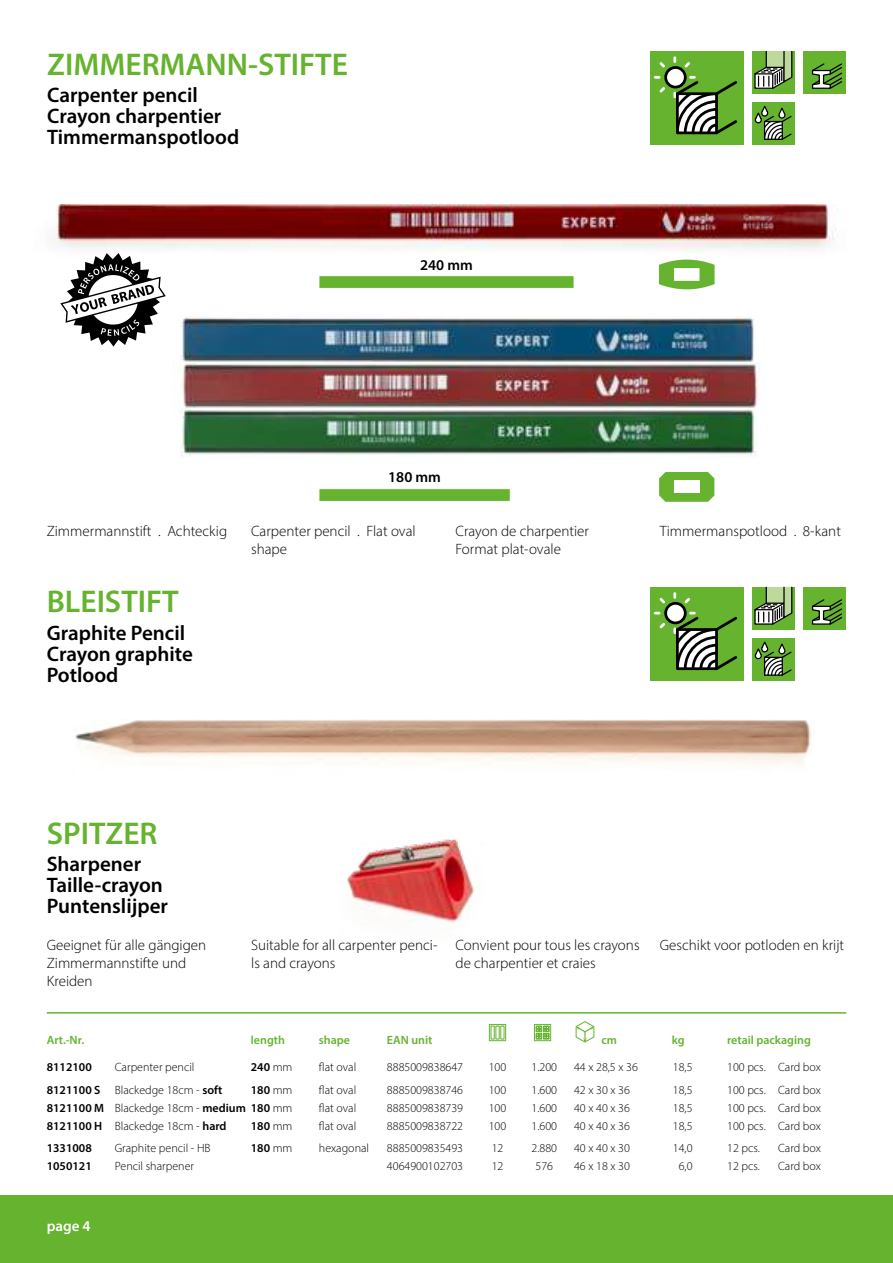
<style>
.page{position:relative;width:893px;height:1263px;background:#fff}
.page>*{position:absolute;margin:0;border:0;box-sizing:border-box;transform-origin:0 0}
.t1{font:600 31.5px "Myriad Pro";color:#65b32e}
.t2{font:600 21px/21px "Myriad Pro";color:#000}
.t3{font:300 15px/18px "Myriad Pro";color:#000}
.t4{font:600 15px "Myriad Pro";color:#000}
.t5{font:600 15px "Myriad Pro";color:#fff}
.t6{font:300 12px "Myriad Pro";color:#000}
.t7{font:600 12px "Myriad Pro";color:#000}
.t8{font:600 12px "Myriad Pro";color:#65b32e}
.s1{font-weight:300}
.s2{font-weight:600}
</style>
<div class="page">
<div style="left:0;top:1195px;width:893px;height:68px;background:#65b32e"></div>
<img style="left:347px;top:838px;width:128px;height:86px">
<hr style="left:47px;top:1012px;width:799px;height:1px;background:#65b32e">
<img style="left:181px;top:317px;width:574px;height:46px">
<img style="left:180px;top:363px;width:580px;height:58px">
<img style="left:181px;top:410px;width:579px;height:47px">
<div style="left:650px;top:51px;width:94px;height:94px;background:#65b32e"></div>
<div style="left:666px;top:68px;width:19px;height:19px;background:#fff;border-radius:50%"></div>
<div style="left:664px;top:66px;width:23px;height:22px;border:3px solid #000;border-radius:50%"></div>
<svg style="left:659px;top:58px;width:17px;height:12px"></svg>
<svg style="left:682px;top:62px;width:8px;height:8px"></svg>
<svg style="left:655px;top:76px;width:82px;height:59px"></svg>
<div style="left:650px;top:587px;width:94px;height:93px;background:#65b32e"></div>
<div style="left:666px;top:603px;width:19px;height:20px;background:#fff;border-radius:50%"></div>
<div style="left:664px;top:602px;width:23px;height:22px;border:3px solid #000;border-radius:50%"></div>
<svg style="left:659px;top:593px;width:17px;height:13px"></svg>
<svg style="left:682px;top:598px;width:8px;height:8px"></svg>
<svg style="left:655px;top:612px;width:82px;height:59px"></svg>
<div style="left:752px;top:102px;width:43px;height:43px;background:#65b32e"></div>
<svg style="left:754px;top:105px;width:38px;height:35px"></svg>
<div style="left:752px;top:638px;width:43px;height:42px;background:#65b32e"></div>
<svg style="left:754px;top:641px;width:38px;height:35px"></svg>
<div style="left:752px;top:51px;width:43px;height:43px;background:#65b32e"></div>
<svg style="left:754px;top:51px;width:39px;height:38px"></svg>
<div style="left:752px;top:587px;width:43px;height:42px;background:#65b32e"></div>
<svg style="left:754px;top:587px;width:39px;height:38px"></svg>
<div style="left:804px;top:51px;width:42px;height:43px;background:#65b32e"></div>
<svg style="left:811px;top:63px;width:31px;height:26px"></svg>
<div style="left:804px;top:587px;width:42px;height:42px;background:#65b32e"></div>
<svg style="left:811px;top:599px;width:31px;height:26px"></svg>
<svg style="left:659px;top:472px;width:55px;height:30px"></svg>
<div style="left:674px;top:480px;width:25px;height:13px;background:#fff"></div>
<div style="left:319px;top:488px;width:192px;height:14px;background:#65b32e;border:1px solid #fff"></div>
<img style="left:55px;top:204px;width:781px;height:56px">
<div style="left:319px;top:275px;width:255px;height:14px;background:#65b32e;border:1px solid #fff"></div>
<img style="left:75px;top:720px;width:736px;height:44px">
<svg style="left:659px;top:260px;width:55px;height:29px"></svg>
<svg style="left:60px;top:253px;width:106px;height:94px"></svg>
<div style="left:489px;top:1024px;width:17px;height:17px;border:1px solid #65b32e"></div>
<svg style="left:491px;top:1026px;width:13px;height:13px"></svg>
<div style="left:534px;top:1024px;width:17px;height:17px;border:1px solid #65b32e"></div>
<svg style="left:536px;top:1026px;width:13px;height:13px"></svg>
<svg style="left:575px;top:1021px;width:20px;height:22px"></svg>
<h1 class="t1" style="left:47px;top:44px;width:302px">ZIMMERMANN-STIFTE</h1>
<h2 class="t2" style="left:47px;top:84px;width:193px">Carpenter pencil<br>Crayon charpentier<br>Timmermanspotlood</h2>
<p class="t4" style="left:420px;top:255px;width:54px">240 mm</p>
<p class="t4" style="left:388px;top:467px;width:54px">180 mm</p>
<p class="t3" style="left:47px;top:521px;width:182px">Zimmermannstift . Achteckig</p>
<p class="t3" style="left:251px;top:521px;width:166px">Carpenter pencil . Flat oval shape</p>
<p class="t3" style="left:455px;top:521px;width:135px">Crayon de charpentier<br>Format plat-ovale</p>
<p class="t3" style="left:660px;top:521px;width:183px">Timmermanspotlood . 8-kant</p>
<h1 class="t1" style="left:47px;top:582px;width:133px">BLEISTIFT</h1>
<h2 class="t2" style="left:47px;top:622px;width:148px">Graphite Pencil<br>Crayon graphite<br>Potlood</h2>
<h1 class="t1" style="left:47px;top:813px;width:112px">SPITZER</h1>
<h2 class="t2" style="left:47px;top:853px;width:123px">Sharpener<br>Taille-crayon<br>Puntenslijper</h2>
<p class="t3" style="left:47px;top:935px;width:161px">Geeignet für alle gängigen<br>Zimmermannstifte und<br>Kreiden</p>
<p class="t3" style="left:251px;top:935px;width:188px">Suitable for all carpenter penci&shy;ls and crayons</p>
<p class="t3" style="left:455px;top:935px;width:186px">Convient pour tous les crayons de charpentier et craies</p>
<p class="t3" style="left:660px;top:935px;width:186px">Geschikt voor potloden en krijt</p>
<p class="t8" style="left:47px;top:1032px;width:39px">Art.-Nr.</p>
<p class="t8" style="left:251px;top:1032px;width:36px">length</p>
<p class="t8" style="left:319px;top:1032px;width:33px">shape</p>
<p class="t8" style="left:387px;top:1032px;width:47px">EAN unit</p>
<p class="t8" style="left:601px;top:1032px;width:17px">cm</p>
<p class="t8" style="left:672px;top:1032px;width:14px">kg</p>
<p class="t8" style="left:727px;top:1032px;width:85px">retail packaging</p>
<p class="t7" style="left:47px;top:1059px;width:47px">8112100</p>
<p class="t6" style="left:115px;top:1060px;width:81px">Carpenter pencil</p>
<p class="t7" style="left:251px;top:1059px;width:43px">240 <span class="s1">mm</span></p>
<p class="t6" style="left:319px;top:1060px;width:39px">flat oval</p>
<p class="t6" style="left:387px;top:1060px;width:78px">8885009838647</p>
<p class="t6" style="left:489px;top:1060px;width:19px">100</p>
<p class="t6" style="left:531px;top:1060px;width:27px">1.200</p>
<p class="t6" style="left:574px;top:1060px;width:65px">44 x 28,5 x 36</p>
<p class="t6" style="left:673px;top:1060px;width:21px">18,5</p>
<p class="t6" style="left:727px;top:1060px;width:95px">100 pcs. Card box</p>
<p class="t6" style="left:47px;top:1082px;width:177px"><span class="s2">8121100 S</span> Blackedge 18cm - <span class="s2">soft</span></p>
<p class="t7" style="left:251px;top:1082px;width:43px">180 <span class="s1">mm</span></p>
<p class="t6" style="left:319px;top:1082px;width:39px">flat oval</p>
<p class="t6" style="left:387px;top:1082px;width:78px">8885009838746</p>
<p class="t6" style="left:489px;top:1082px;width:19px">100</p>
<p class="t6" style="left:531px;top:1082px;width:27px">1.600</p>
<p class="t6" style="left:574px;top:1082px;width:57px">42 x 30 x 36</p>
<p class="t6" style="left:673px;top:1082px;width:21px">18,5</p>
<p class="t6" style="left:727px;top:1082px;width:95px">100 pcs. Card box</p>
<p class="t7" style="left:47px;top:1100px;width:247px">8121100 M <span class="s1">Blackedge 18cm -</span> medium 180 <span class="s1">mm</span></p>
<p class="t6" style="left:319px;top:1100px;width:39px">flat oval</p>
<p class="t6" style="left:387px;top:1100px;width:78px">8885009838739</p>
<p class="t6" style="left:489px;top:1100px;width:19px">100</p>
<p class="t6" style="left:531px;top:1100px;width:27px">1.600</p>
<p class="t6" style="left:574px;top:1100px;width:57px">40 x 40 x 36</p>
<p class="t6" style="left:673px;top:1100px;width:21px">18,5</p>
<p class="t6" style="left:727px;top:1100px;width:95px">100 pcs. Card box</p>
<p class="t6" style="left:47px;top:1118px;width:181px"><span class="s2">8121100 H</span> Blackedge 18cm - <span class="s2">hard</span></p>
<p class="t7" style="left:251px;top:1118px;width:43px">180 <span class="s1">mm</span></p>
<p class="t6" style="left:319px;top:1118px;width:39px">flat oval</p>
<p class="t6" style="left:387px;top:1118px;width:78px">8885009838722</p>
<p class="t6" style="left:489px;top:1118px;width:19px">100</p>
<p class="t6" style="left:531px;top:1118px;width:27px">1.600</p>
<p class="t6" style="left:574px;top:1118px;width:57px">40 x 40 x 36</p>
<p class="t6" style="left:673px;top:1118px;width:21px">18,5</p>
<p class="t6" style="left:727px;top:1118px;width:95px">100 pcs. Card box</p>
<p class="t7" style="left:47px;top:1140px;width:47px">1331008</p>
<p class="t6" style="left:115px;top:1141px;width:97px">Graphite pencil - HB</p>
<p class="t7" style="left:251px;top:1140px;width:43px">180 <span class="s1">mm</span></p>
<p class="t6" style="left:319px;top:1141px;width:52px">hexagonal</p>
<p class="t6" style="left:387px;top:1141px;width:78px">8885009835493</p>
<p class="t6" style="left:492px;top:1141px;width:13px">12</p>
<p class="t6" style="left:531px;top:1141px;width:27px">2.880</p>
<p class="t6" style="left:574px;top:1141px;width:57px">40 x 40 x 30</p>
<p class="t6" style="left:673px;top:1141px;width:21px">14,0</p>
<p class="t6" style="left:727px;top:1141px;width:34px">12 pcs.</p>
<p class="t6" style="left:778px;top:1141px;width:44px">Card box</p>
<p class="t7" style="left:47px;top:1158px;width:47px">1050121</p>
<p class="t6" style="left:115px;top:1159px;width:81px">Pencil sharpener</p>
<p class="t6" style="left:387px;top:1159px;width:78px">4064900102703</p>
<p class="t6" style="left:492px;top:1159px;width:13px">12</p>
<p class="t6" style="left:535px;top:1159px;width:19px">576</p>
<p class="t6" style="left:574px;top:1159px;width:57px">46 x 18 x 30</p>
<p class="t6" style="left:679px;top:1159px;width:15px">6,0</p>
<p class="t6" style="left:727px;top:1159px;width:34px">12 pcs.</p>
<p class="t6" style="left:778px;top:1159px;width:44px">Card box</p>
<p class="t5" style="left:47px;top:1216px;width:45px">page 4</p>
</div>
